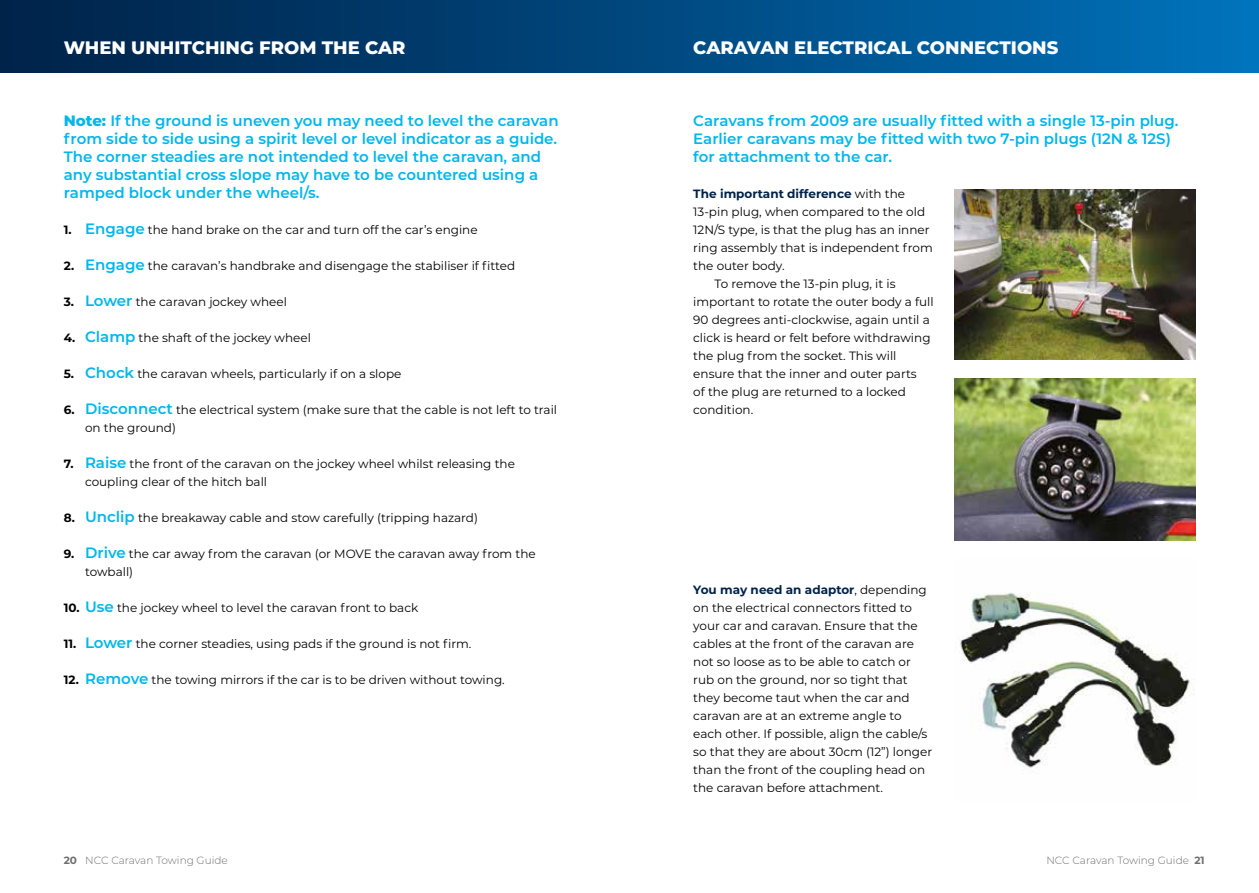
<style>
.page{position:relative;width:1259px;height:893px;background:#fff}
.page>*{position:absolute;margin:0;border:0;box-sizing:border-box;transform-origin:0 0}
.t1{font:800 18px "Montserrat";color:#fff}
.t2{font:600 15px/18px "Montserrat";color:#00b6ed}
.t3{font:12px/18px "Montserrat";color:#000}
.t4{font:700 12px "Montserrat";color:#002249}
.t5{font:300 10.5px "Montserrat";color:#706f6f}
.s1{font-weight:800}
.s2{font-weight:700}
.s3{font-weight:600;font-size:15px;color:#00b6ed}
.s4{font-weight:400;color:#000}
.s5{font-weight:700;color:#002249}
</style>
<div class="page">
<div style="left:0;top:0;width:1259px;height:72px;background:linear-gradient(to right,#002045,#0071ba)"></div>
<img style="left:955px;top:378px;width:240px;height:162px">
<img style="left:955px;top:189px;width:240px;height:170px">
<img style="left:960px;top:592px;width:235px;height:176px">
<h1 class="t1" style="left:64px;top:34px;width:343px">WHEN UNHITCHING FROM THE CAR</h1>
<p class="t2" style="left:64px;top:111px;width:496px"><span class="s1">Note:</span> If the ground is uneven you may need to level the caravan from side to side using a spirit level or level indicator as a guide.<br>The corner steadies are not intended to level the caravan, and any substantial cross slope may have to be countered using a ramped block under the wheel/s.</p>
<p class="t3" style="left:64px;top:220px;width:415px"><span class="s2">1.</span> <span class="s3">Engage</span> the hand brake on the car and turn off the car’s engine</p>
<p class="t3" style="left:64px;top:256px;width:453px"><span class="s2">2.</span> <span class="s3">Engage</span> the caravan’s handbrake and disengage the stabiliser if fitted</p>
<p class="t3" style="left:64px;top:292px;width:225px"><span class="s2">3.</span> <span class="s3">Lower</span> the caravan jockey wheel</p>
<p class="t3" style="left:64px;top:328px;width:249px"><span class="s2">4.</span> <span class="s3">Clamp</span> the shaft of the jockey wheel</p>
<p class="t3" style="left:64px;top:364px;width:339px"><span class="s2">5.</span> <span class="s3">Chock</span> the caravan wheels, particularly if on a slope</p>
<p class="t3" style="left:85px;top:400px;width:473px;text-indent:-21px"><span class="s2">6.</span> <span class="s3">Disconnect</span> the electrical system (make sure that the cable is not left to trail on the ground)</p>
<p class="t3" style="left:85px;top:454px;width:431px;text-indent:-21px"><span class="s2">7.</span> <span class="s3">Raise</span> the front of the caravan on the jockey wheel whilst releasing the coupling clear of the hitch ball</p>
<p class="t3" style="left:64px;top:508px;width:416px"><span class="s2">8.</span> <span class="s3">Unclip</span> the breakaway cable and stow carefully (tripping hazard)</p>
<p class="t3" style="left:85px;top:544px;width:452px;text-indent:-21px"><span class="s2">9.</span> <span class="s3">Drive</span> the car away from the caravan (or MOVE the caravan away from the towball)</p>
<p class="t3" style="left:64px;top:598px;width:356px"><span class="s2">10.</span> <span class="s3">Use</span> the jockey wheel to level the caravan front to back</p>
<p class="t3" style="left:64px;top:634px;width:409px"><span class="s2">11.</span> <span class="s3">Lower</span> the corner steadies, using pads if the ground is not firm.</p>
<p class="t3" style="left:64px;top:670px;width:442px"><span class="s2">12.</span> <span class="s3">Remove</span> the towing mirrors if the car is to be driven without towing.</p>
<h1 class="t1" style="left:693px;top:34px;width:367px">CARAVAN ELECTRICAL CONNECTIONS</h1>
<p class="t2" style="left:693px;top:111px;width:487px">Caravans from 2009 are usually fitted with a single 13-pin plug.<br>Earlier caravans may be fitted with two 7-pin plugs (12N &amp; 12S) for attachment to the car.</p>
<p class="t4" style="left:693px;top:185px;width:213px">The important difference <span class="s4">with the</span></p>
<p class="t3" style="left:693px;top:202px;width:233px">13-pin plug, when compared to the old</p>
<p class="t3" style="left:693px;top:220px;width:238px">12N/S type, is that the plug has an inner</p>
<p class="t3" style="left:693px;top:238px;width:241px">ring assembly that is independent from</p>
<p class="t3" style="left:693px;top:256px;width:93px">the outer body.</p>
<p class="t3" style="left:714px;top:274px;width:183px">To remove the 13-pin plug, it is</p>
<p class="t3" style="left:693px;top:292px;width:242px">important to rotate the outer body a full</p>
<p class="t3" style="left:693px;top:310px;width:238px">90 degrees anti-clockwise, again until a</p>
<p class="t3" style="left:693px;top:328px;width:239px">click is heard or felt before withdrawing</p>
<p class="t3" style="left:693px;top:346px;width:205px">the plug from the socket. This will</p>
<p class="t3" style="left:693px;top:364px;width:225px">ensure that the inner and outer parts</p>
<p class="t3" style="left:693px;top:382px;width:214px">of the plug are returned to a locked</p>
<p class="t3" style="left:693px;top:400px;width:61px">condition.</p>
<p class="t3" style="left:693px;top:580px;width:240px"><span class="s5">You may need an adaptor</span>, depending on the electrical connectors fitted to your car and caravan. Ensure that the cables at the front of the caravan are not so loose as to be able to catch or rub on the ground, nor so tight that they become taut when the car and caravan are at an extreme angle to each other. If possible, align the cable/s so that they are about 30cm (12”) longer than the front of the coupling head on the caravan before attachment.</p>
<p class="t5" style="left:64px;top:853px;width:166px"><span class="s2">20</span> NCC Caravan Towing Guide</p>
<p class="t5" style="left:1046px;top:853px;width:160px">NCC Caravan Towing Guide <span class="s2">21</span></p>
</div>
